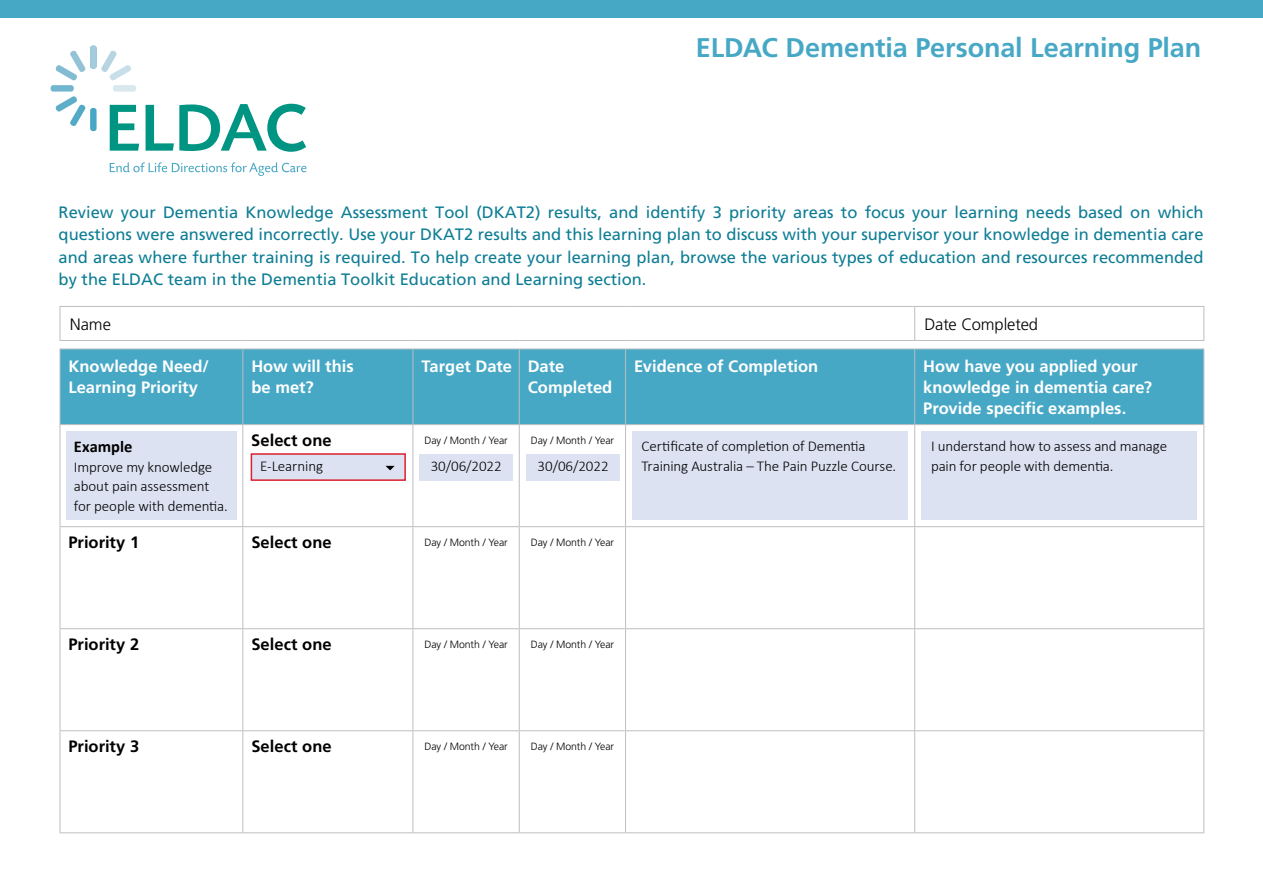
<style>
.page{position:relative;width:1263px;height:893px;background:#fff}
.page>*{position:absolute;margin:0;border:0;box-sizing:border-box;transform-origin:0 0}
.Text_Heading{font:700 27px "Frutiger LT Std";letter-spacing:-.005em;color:#47a8c5}
.Text_Heading-2{font:16.5px/22.5px "Frutiger LT Std";color:#0d7d94;text-align:justify}
.Text_Heading-3{font:700 16.5px/21px "Frutiger LT Std";color:#fff}
.Text_Heading-4{font:700 16.5px "Frutiger LT Std";color:#000}
.Text_Heading-5{font:300 16.5px "Frutiger LT Std";letter-spacing:-.005em;color:#000}
.Text_Heading-6{font:700 16.5px "Calibri";color:#000}
.Text_Heading-7{font:300 15px/19.5px "Calibri";letter-spacing:-.01em;color:#000}
.Text_Heading-8{font:300 10.5px "Frutiger LT Std";letter-spacing:-.005em;color:#000}
</style>
<div class="page">
<div style="left:61px;top:349px;width:1142px;height:75px;background:#47a8c5"></div>
<hr style="left:60px;top:306px;width:183px;height:1px;background:#bcbec0">
<hr style="left:60px;top:307px;width:1px;height:33px;background:#bcbec0">
<hr style="left:243px;top:306px;width:170px;height:1px;background:#bcbec0">
<hr style="left:413px;top:306px;width:106px;height:1px;background:#bcbec0">
<hr style="left:519px;top:306px;width:106px;height:1px;background:#bcbec0">
<hr style="left:625px;top:306px;width:290px;height:1px;background:#bcbec0">
<hr style="left:915px;top:306px;width:289px;height:1px;background:#bcbec0">
<hr style="left:914px;top:307px;width:1px;height:33px;background:#bcbec0">
<hr style="left:1203px;top:307px;width:1px;height:33px;background:#bcbec0">
<hr style="left:60px;top:340px;width:183px;height:1px;background:#bcbec0">
<hr style="left:243px;top:340px;width:170px;height:1px;background:#bcbec0">
<hr style="left:413px;top:340px;width:106px;height:1px;background:#bcbec0">
<hr style="left:519px;top:340px;width:106px;height:1px;background:#bcbec0">
<hr style="left:625px;top:340px;width:290px;height:1px;background:#bcbec0">
<hr style="left:915px;top:340px;width:289px;height:1px;background:#bcbec0">
<hr style="left:60px;top:348px;width:183px;height:1px;background:#bcbec0">
<hr style="left:60px;top:349px;width:1px;height:75px;background:#bcbec0">
<hr style="left:243px;top:348px;width:170px;height:1px;background:#bcbec0">
<hr style="left:242px;top:349px;width:1px;height:75px;background:#bcbec0">
<hr style="left:413px;top:348px;width:106px;height:1px;background:#bcbec0">
<hr style="left:412px;top:349px;width:1px;height:75px;background:#bcbec0">
<hr style="left:519px;top:348px;width:106px;height:1px;background:#bcbec0">
<hr style="left:519px;top:349px;width:1px;height:75px;background:#bcbec0">
<hr style="left:625px;top:348px;width:290px;height:1px;background:#bcbec0">
<hr style="left:625px;top:349px;width:1px;height:75px;background:#bcbec0">
<hr style="left:915px;top:348px;width:289px;height:1px;background:#bcbec0">
<hr style="left:914px;top:349px;width:1px;height:75px;background:#bcbec0">
<hr style="left:1203px;top:349px;width:1px;height:75px;background:#bcbec0">
<hr style="left:60px;top:424px;width:183px;height:1px;background:#bcbec0">
<hr style="left:60px;top:425px;width:1px;height:101px;background:#bcbec0">
<hr style="left:243px;top:424px;width:170px;height:1px;background:#bcbec0">
<hr style="left:242px;top:425px;width:1px;height:101px;background:#bcbec0">
<hr style="left:413px;top:424px;width:106px;height:1px;background:#bcbec0">
<hr style="left:412px;top:425px;width:1px;height:101px;background:#bcbec0">
<hr style="left:519px;top:424px;width:106px;height:1px;background:#bcbec0">
<hr style="left:519px;top:425px;width:1px;height:101px;background:#bcbec0">
<hr style="left:625px;top:424px;width:290px;height:1px;background:#bcbec0">
<hr style="left:625px;top:425px;width:1px;height:101px;background:#bcbec0">
<hr style="left:915px;top:424px;width:289px;height:1px;background:#bcbec0">
<hr style="left:914px;top:425px;width:1px;height:101px;background:#bcbec0">
<hr style="left:1203px;top:425px;width:1px;height:101px;background:#bcbec0">
<hr style="left:413px;top:526px;width:106px;height:1px;background:#bcbec0">
<hr style="left:412px;top:527px;width:1px;height:101px;background:#bcbec0">
<hr style="left:519px;top:526px;width:106px;height:1px;background:#bcbec0">
<hr style="left:519px;top:527px;width:1px;height:101px;background:#bcbec0">
<hr style="left:625px;top:527px;width:1px;height:101px;background:#bcbec0">
<hr style="left:413px;top:628px;width:106px;height:1px;background:#bcbec0">
<hr style="left:412px;top:629px;width:1px;height:101px;background:#bcbec0">
<hr style="left:519px;top:628px;width:106px;height:1px;background:#bcbec0">
<hr style="left:519px;top:629px;width:1px;height:101px;background:#bcbec0">
<hr style="left:625px;top:629px;width:1px;height:101px;background:#bcbec0">
<hr style="left:914px;top:629px;width:1px;height:101px;background:#bcbec0">
<hr style="left:1203px;top:629px;width:1px;height:101px;background:#bcbec0">
<hr style="left:413px;top:730px;width:106px;height:1px;background:#bcbec0">
<hr style="left:412px;top:731px;width:1px;height:101px;background:#bcbec0">
<hr style="left:519px;top:730px;width:106px;height:1px;background:#bcbec0">
<hr style="left:519px;top:731px;width:1px;height:101px;background:#bcbec0">
<hr style="left:625px;top:731px;width:1px;height:101px;background:#bcbec0">
<hr style="left:413px;top:832px;width:106px;height:1px;background:#bcbec0">
<hr style="left:519px;top:832px;width:106px;height:1px;background:#bcbec0">
<hr style="left:625px;top:526px;width:290px;height:1px;background:#bcbec0">
<hr style="left:915px;top:526px;width:289px;height:1px;background:#bcbec0">
<hr style="left:914px;top:527px;width:1px;height:101px;background:#bcbec0">
<hr style="left:1203px;top:527px;width:1px;height:101px;background:#bcbec0">
<hr style="left:625px;top:628px;width:290px;height:1px;background:#bcbec0">
<hr style="left:915px;top:628px;width:289px;height:1px;background:#bcbec0">
<hr style="left:625px;top:730px;width:290px;height:1px;background:#bcbec0">
<hr style="left:915px;top:730px;width:289px;height:1px;background:#bcbec0">
<hr style="left:914px;top:731px;width:1px;height:101px;background:#bcbec0">
<hr style="left:1203px;top:731px;width:1px;height:101px;background:#bcbec0">
<hr style="left:243px;top:832px;width:170px;height:1px;background:#bcbec0">
<hr style="left:625px;top:832px;width:290px;height:1px;background:#bcbec0">
<hr style="left:915px;top:832px;width:289px;height:1px;background:#bcbec0">
<hr style="left:60px;top:527px;width:1px;height:101px;background:#bcbec0">
<hr style="left:60px;top:526px;width:183px;height:1px;background:#bcbec0">
<hr style="left:242px;top:527px;width:1px;height:101px;background:#bcbec0">
<hr style="left:60px;top:629px;width:1px;height:101px;background:#bcbec0">
<hr style="left:243px;top:526px;width:170px;height:1px;background:#bcbec0">
<hr style="left:60px;top:628px;width:183px;height:1px;background:#bcbec0">
<hr style="left:243px;top:628px;width:170px;height:1px;background:#bcbec0">
<hr style="left:242px;top:629px;width:1px;height:101px;background:#bcbec0">
<hr style="left:243px;top:730px;width:170px;height:1px;background:#bcbec0">
<hr style="left:60px;top:730px;width:183px;height:1px;background:#bcbec0">
<hr style="left:60px;top:731px;width:1px;height:101px;background:#bcbec0">
<hr style="left:242px;top:731px;width:1px;height:101px;background:#bcbec0">
<hr style="left:60px;top:832px;width:183px;height:1px;background:#bcbec0">
<div style="left:633px;top:431px;width:275px;height:89px;background:#dce2f2"></div>
<div style="left:0;top:0;width:1263px;height:17px;background:#47a8c5"></div>
<svg style="left:110px;top:162px;width:196px;height:14px"></svg>
<svg style="left:51px;top:46px;width:88px;height:105px"></svg>
<svg style="left:146px;top:104px;width:160px;height:48px"></svg>
<div style="left:922px;top:431px;width:275px;height:89px;background:#dce2f2"></div>
<div style="left:67px;top:431px;width:170px;height:89px;background:#dce2f2"></div>
<div style="left:526px;top:455px;width:93px;height:26px;background:#dce2f2"></div>
<div style="left:419px;top:455px;width:94px;height:26px;background:#dce2f2"></div>
<div style="left:251px;top:453px;width:155px;height:28px;background:#dce2f2;border:2px solid #dc202e"></div>
<svg style="left:385px;top:466px;width:10px;height:4px"></svg>
<p class="Text_Heading" style="left:696px;top:32px;width:507px">ELDAC Dementia Personal Learning Plan</p>
<p class="Text_Heading-2" style="left:59px;top:201px;width:1146px">Review your Dementia Knowledge Assessment Tool (DKAT2) results, and identify 3 priority areas to focus your learning needs based on which questions were answered incorrectly. Use your DKAT2 results and this learning plan to discuss with your supervisor your knowledge in dementia care and areas where further training is required. To help create your learning plan, browse the various types of education and resources recommended by the ELDAC team in the Dementia Toolkit Education and Learning section.</p>
<p class="Text_Heading-5" style="left:70px;top:315px;width:43px">Name</p>
<p class="Text_Heading-5" style="left:924px;top:315px;width:115px">Date Completed</p>
<p class="Text_Heading-3" style="left:69px;top:356px;width:142px">Knowledge Need/<br>Learning Priority</p>
<p class="Text_Heading-3" style="left:251px;top:356px;width:104px">How will this be met?</p>
<p class="Text_Heading-3" style="left:421px;top:356px;width:92px">Target Date</p>
<p class="Text_Heading-3" style="left:528px;top:356px;width:86px">Date<br>Completed</p>
<p class="Text_Heading-3" style="left:634px;top:356px;width:186px">Evidence of Completion</p>
<p class="Text_Heading-3" style="left:923px;top:356px;width:230px">How have you applied your knowledge in dementia care?<br>Provide specific examples.</p>
<p class="Text_Heading-4" style="left:251px;top:430px;width:82px">Select one</p>
<p class="Text_Heading-8" style="left:424px;top:435px;width:85px">Day / Month / Year</p>
<p class="Text_Heading-8" style="left:531px;top:435px;width:85px">Day / Month / Year</p>
<p class="Text_Heading-7" style="left:641px;top:436px;width:256px">Certificate of completion of Dementia<br>Training Australia – The Pain Puzzle Course.</p>
<p class="Text_Heading-7" style="left:931px;top:436px;width:238px">I understand how to assess and manage</p>
<p class="Text_Heading-6" style="left:74px;top:435px;width:60px">Example</p>
<p class="Text_Heading-7" style="left:74px;top:457px;width:155px">Improve my knowledge about pain assessment for people with dementia.</p>
<p class="Text_Heading-7" style="left:260px;top:456px;width:64px">E-Learning</p>
<p class="Text_Heading-7" style="left:431px;top:456px;width:73px">30/06/2022</p>
<p class="Text_Heading-7" style="left:538px;top:456px;width:73px">30/06/2022</p>
<p class="Text_Heading-7" style="left:931px;top:456px;width:184px">pain for people with dementia.</p>
<p class="Text_Heading-4" style="left:68px;top:532px;width:72px">Priority 1</p>
<p class="Text_Heading-4" style="left:251px;top:532px;width:82px">Select one</p>
<p class="Text_Heading-8" style="left:424px;top:537px;width:85px">Day / Month / Year</p>
<p class="Text_Heading-8" style="left:531px;top:537px;width:85px">Day / Month / Year</p>
<p class="Text_Heading-4" style="left:68px;top:634px;width:72px">Priority 2</p>
<p class="Text_Heading-4" style="left:251px;top:634px;width:82px">Select one</p>
<p class="Text_Heading-8" style="left:424px;top:639px;width:85px">Day / Month / Year</p>
<p class="Text_Heading-8" style="left:531px;top:639px;width:85px">Day / Month / Year</p>
<p class="Text_Heading-4" style="left:68px;top:736px;width:72px">Priority 3</p>
<p class="Text_Heading-4" style="left:251px;top:736px;width:82px">Select one</p>
<p class="Text_Heading-8" style="left:424px;top:741px;width:85px">Day / Month / Year</p>
<p class="Text_Heading-8" style="left:531px;top:741px;width:85px">Day / Month / Year</p>
</div>
